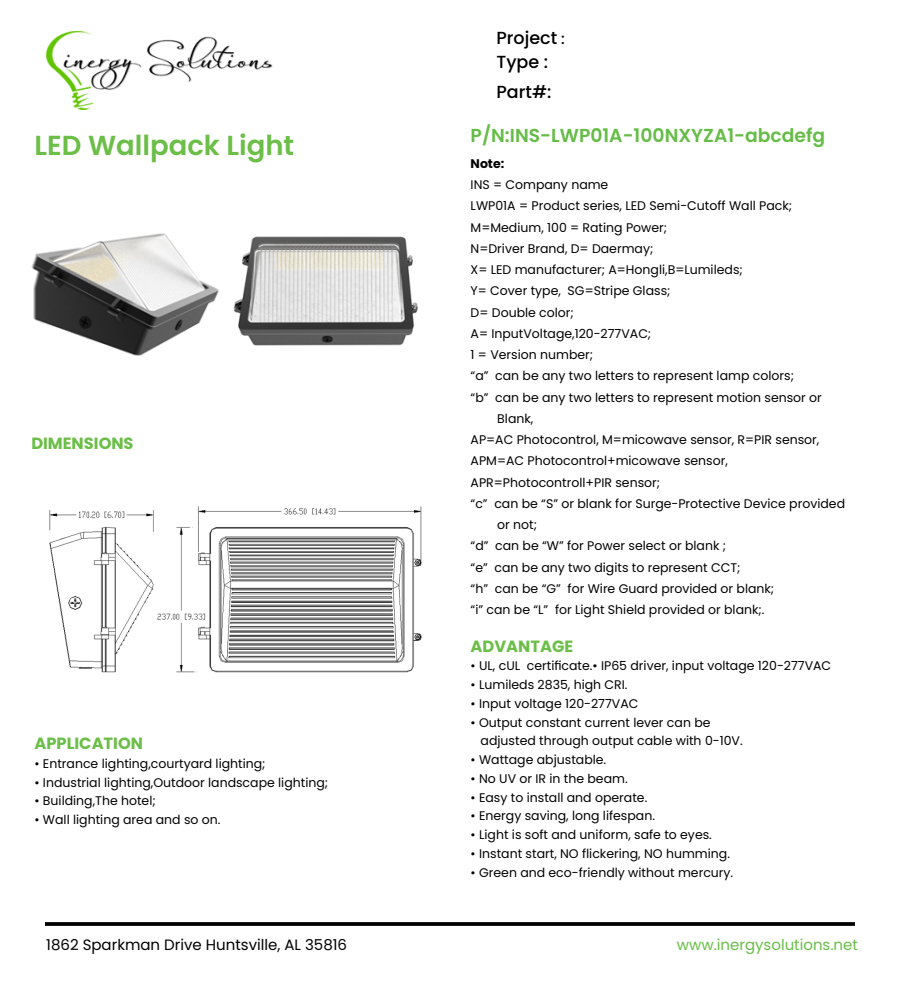
<style>
.page{position:relative;width:900px;height:990px;background:#fff}
.page>*{position:absolute;margin:0;border:0;box-sizing:border-box;transform-origin:0 0}
.t1{font:600 27.5px "Poppins";color:#6bbe47}
.t2{font:600 18.75px "Poppins";color:#65bc46}
.t3{font:500 17.5px/24.5px "Poppins";color:#000}
.t4{font:700 16.25px "Poppins";color:#6bbe47}
.t5{font:15px "Poppins";color:#000}
.t6{font:15px "Poppins";color:#68bd46}
.t7{font:12.5px/18.8px "Poppins";color:#000}
.t8{font:12.5px "Poppins";color:#000101}
.t9{font:700 12.5px "Poppins";color:#000}
.s1{font-size:15px}
</style>
<div class="page">
<img style="left:46px;top:32px;width:226px;height:77px">
<svg style="left:45px;top:922px;width:810px;height:4px;background:#0f0f0f"></svg>
<img style="left:31px;top:233px;width:188px;height:123px">
<img style="left:233px;top:236px;width:185px;height:110px">
<img style="left:49px;top:506px;width:373px;height:167px">
<h1 class="t1" style="left:35px;top:129px;width:261px">LED Wallpack Light</h1>
<h3 class="t4" style="left:31px;top:434px;width:104px">DIMENSIONS</h3>
<h3 class="t4" style="left:35px;top:734px;width:110px">APPLICATION</h3>
<p class="t8" style="left:35px;top:756px;width:233px">• Entrance lighting,courtyard lighting;</p>
<p class="t8" style="left:35px;top:775px;width:295px">• Industrial lighting,Outdoor landscape lighting;</p>
<p class="t8" style="left:35px;top:794px;width:123px">• Building,The hotel;</p>
<p class="t8" style="left:35px;top:812px;width:188px">• Wall lighting area and so on.</p>
<h3 class="t3" style="left:497px;top:26px;width:70px">Project <span class="s1">:<br></span>Type :</h3>
<h3 class="t3" style="left:497px;top:80px;width:57px">Part#:</h3>
<h2 class="t2" style="left:471px;top:125px;width:356px">P/N:INS-LWP01A-100NXYZA1-abcdefg</h2>
<p class="t9" style="left:471px;top:156px;width:35px">Note:</p>
<p class="t7" style="left:471px;top:176px;width:139px">INS = Company name</p>
<p class="t7" style="left:471px;top:197px;width:323px">LWP01A = Product series, LED Semi-Cutoff Wall Pack;</p>
<p class="t7" style="left:471px;top:218px;width:198px">M=Medium, 100 = Rating Power;</p>
<p class="t7" style="left:471px;top:239px;width:184px">N=Driver Brand, D= Daermay;</p>
<p class="t7" style="left:471px;top:261px;width:274px">X= LED manufacturer; A=Hongli,B=Lumileds;</p>
<p class="t7" style="left:471px;top:282px;width:201px">Y= Cover type, SG=Stripe Glass;</p>
<p class="t7" style="left:471px;top:303px;width:105px">D= Double color;</p>
<p class="t7" style="left:471px;top:324px;width:182px">A= InputVoltage,120-277VAC;</p>
<p class="t7" style="left:471px;top:346px;width:124px">1 = Version number;</p>
<p class="t7" style="left:471px;top:367px;width:325px">“a” can be any two letters to represent lamp colors;</p>
<p class="t7" style="left:471px;top:388px;width:353px">“b” can be any two letters to represent motion sensor or</p>
<p class="t7" style="left:497px;top:409px;width:38px">Blank,</p>
<p class="t7" style="left:471px;top:431px;width:350px">AP=AC Photocontrol, M=micowave sensor, R=PIR sensor,</p>
<p class="t7" style="left:471px;top:452px;width:259px">APM=AC Photocontrol+micowave sensor,</p>
<p class="t7" style="left:471px;top:473px;width:191px">APR=Photocontroll+PIR sensor;</p>
<p class="t7" style="left:471px;top:494px;width:376px">“c” can be “S” or blank for Surge-Protective Device provided</p>
<p class="t7" style="left:497px;top:516px;width:41px">or not;</p>
<p class="t7" style="left:471px;top:537px;width:257px">“d” can be “W” for Power select or blank ;</p>
<p class="t7" style="left:471px;top:558px;width:271px">“e” can be any two digits to represent CCT;</p>
<p class="t7" style="left:471px;top:579px;width:305px">“h” can be “G” for Wire Guard provided or blank;</p>
<p class="t7" style="left:471px;top:601px;width:295px">“i” can be “L” for Light Shield provided or blank;.</p>
<h3 class="t4" style="left:471px;top:637px;width:104px">ADVANTAGE</h3>
<p class="t7" style="left:471px;top:657px;width:362px">• UL, cUL certificate.• IP65 driver, input voltage 120-277VAC</p>
<p class="t7" style="left:471px;top:676px;width:158px">• Lumileds 2835, high CRI.</p>
<p class="t7" style="left:471px;top:694px;width:169px">• Input voltage 120-277VAC</p>
<p class="t7" style="left:481px;top:713px;width:264px;text-indent:-10px">• Output constant current lever can be adjusted through output cable with 0-10V.</p>
<p class="t7" style="left:471px;top:751px;width:137px">• Wattage abjustable.</p>
<p class="t7" style="left:471px;top:769px;width:159px">• No UV or IR in the beam.</p>
<p class="t7" style="left:471px;top:788px;width:178px">• Easy to install and operate.</p>
<p class="t7" style="left:471px;top:807px;width:186px">• Energy saving, long lifespan.</p>
<p class="t7" style="left:471px;top:826px;width:243px">• Light is soft and uniform, safe to eyes.</p>
<p class="t7" style="left:471px;top:844px;width:261px">• Instant start, NO flickering, NO humming.</p>
<p class="t7" style="left:471px;top:863px;width:264px">• Green and eco-friendly without mercury.</p>
<p class="t5" style="left:46px;top:936px;width:302px">1862 Sparkman Drive Huntsville, AL 35816</p>
<p class="t6" style="left:677px;top:937px;width:183px">www.inergysolutions.net</p>
</div>
